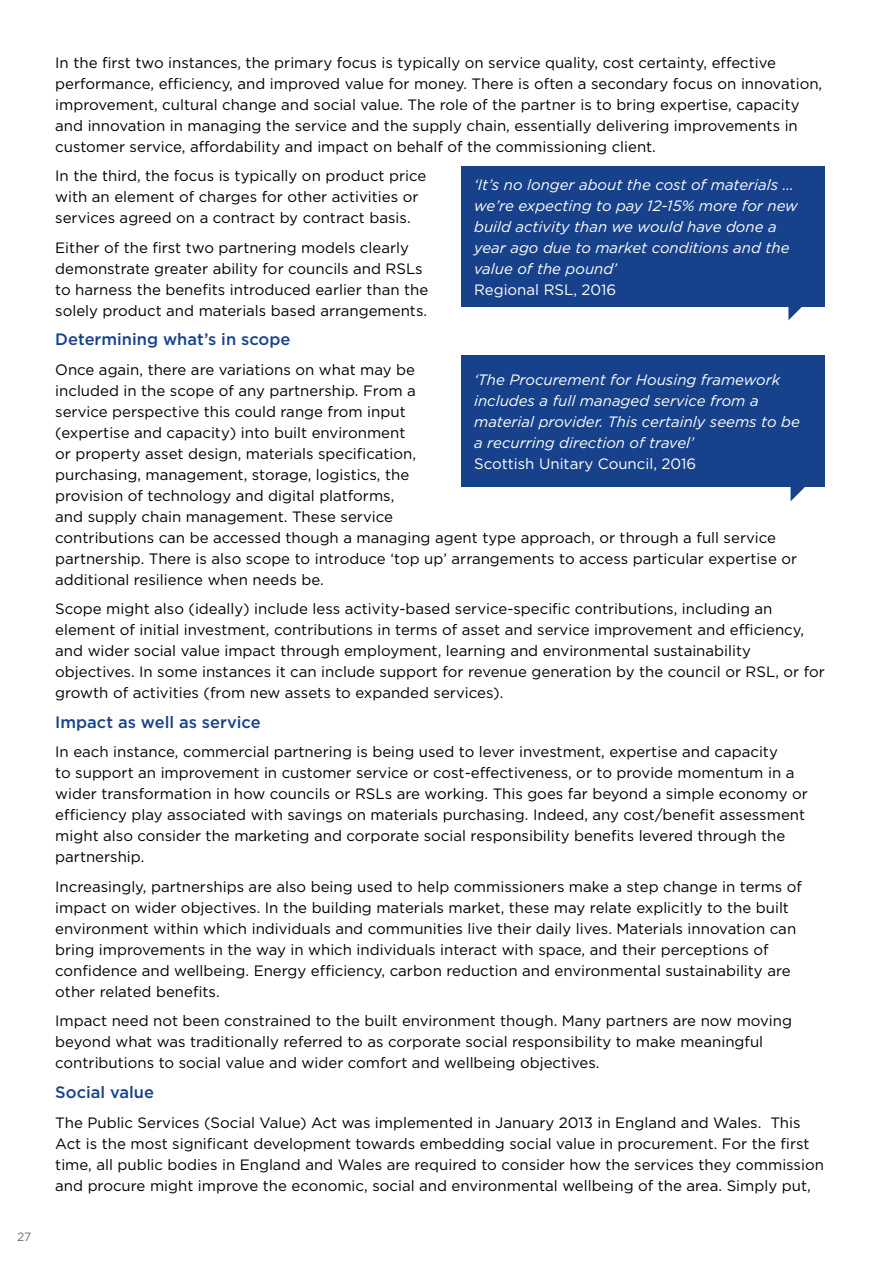
<style>
.page{position:relative;width:893px;height:1263px;background:#fff}
.page>*{position:absolute;margin:0;border:0;box-sizing:border-box;transform-origin:0 0}
.t1{font:500 16.5px "Gotham";color:#17428b}
.t2{font:15px/21px "Gotham";color:#000}
.t3{font:italic 15px/21px "Gotham";color:#fff}
.t4{font:15px "Gotham";color:#fff}
.t5{font:12px "Gotham";color:#706f6f}
</style>
<div class="page">
<div style="left:461px;top:167px;width:364px;height:140px;background:#17428b"></div>
<div style="left:461px;top:355px;width:364px;height:132px;background:#17428b"></div>
<svg style="left:788px;top:307px;width:14px;height:13px"></svg>
<svg style="left:791px;top:487px;width:14px;height:14px"></svg>
<p class="t5" style="left:17px;top:1230px;width:16px">27</p>
<p class="t2" style="left:55px;top:52px;width:768px">In the first two instances, the primary focus is typically on service quality, cost certainty, effective performance, efficiency, and improved value for money. There is often a secondary focus on innovation, improvement, cultural change and social value. The role of the partner is to bring expertise, capacity and innovation in managing the service and the supply chain, essentially delivering improvements in customer service, affordability and impact on behalf of the commissioning client.</p>
<p class="t2" style="left:55px;top:165px;width:373px">In the third, the focus is typically on product price with an element of charges for other activities or services agreed on a contract by contract basis.</p>
<p class="t2" style="left:55px;top:237px;width:375px">Either of the first two partnering models clearly demonstrate greater ability for councils and RSLs to harness the benefits introduced earlier than the solely product and materials based arrangements.</p>
<p class="t1" style="left:55px;top:330px;width:237px">Determining what’s in scope</p>
<p class="t2" style="left:55px;top:359px;width:743px">Once again, there are variations on what may be<br>included in the scope of any partnership. From a<br>service perspective this could range from input<br>(expertise and capacity) into built environment<br>or property asset design, materials specification,<br>purchasing, management, storage, logistics, the<br>provision of technology and digital platforms,<br>and supply chain management. These service<br>contributions can be accessed though a managing agent type approach, or through a full service partnership. There is also scope to introduce ‘top up’ arrangements to access particular expertise or additional resilience when needs be.</p>
<p class="t2" style="left:55px;top:598px;width:771px">Scope might also (ideally) include less activity-based service-specific contributions, including an element of initial investment, contributions in terms of asset and service improvement and efficiency, and wider social value impact through employment, learning and environmental sustainability objectives. In some instances it can include support for revenue generation by the council or RSL, or for growth of activities (from new assets to expanded services).</p>
<p class="t1" style="left:55px;top:713px;width:207px">Impact as well as service</p>
<p class="t2" style="left:55px;top:741px;width:754px">In each instance, commercial partnering is being used to lever investment, expertise and capacity<br>to support an improvement in customer service or cost-effectiveness, or to provide momentum in a wider transformation in how councils or RSLs are working. This goes far beyond a simple economy or efficiency play associated with savings on materials purchasing. Indeed, any cost/benefit assessment might also consider the marketing and corporate social responsibility benefits levered through the partnership.</p>
<p class="t2" style="left:55px;top:876px;width:748px">Increasingly, partnerships are also being used to help commissioners make a step change in terms of impact on wider objectives. In the building materials market, these may relate explicitly to the built environment within which individuals and communities live their daily lives. Materials innovation can bring improvements in the way in which individuals interact with space, and their perceptions of confidence and wellbeing. Energy efficiency, carbon reduction and environmental sustainability are other related benefits.</p>
<p class="t2" style="left:55px;top:1010px;width:738px">Impact need not been constrained to the built environment though. Many partners are now moving beyond what was traditionally referred to as corporate social responsibility to make meaningful contributions to social value and wider comfort and wellbeing objectives.</p>
<p class="t1" style="left:55px;top:1083px;width:100px">Social value</p>
<p class="t2" style="left:55px;top:1111px;width:770px">The Public Services (Social Value) Act was implemented in January 2013 in England and Wales. This Act is the most significant development towards embedding social value in procurement. For the first time, all public bodies in England and Wales are required to consider how the services they commission and procure might improve the economic, social and environmental wellbeing of the area. Simply put,</p>
<p class="t3" style="left:474px;top:174px;width:325px">‘It’s no longer about the cost of materials … we’re expecting to pay 12-15% more for new build activity than we would have done a year ago due to market conditions and the value of the pound’</p>
<p class="t4" style="left:474px;top:282px;width:144px">Regional RSL, 2016</p>
<p class="t3" style="left:474px;top:369px;width:327px">‘The Procurement for Housing framework includes a full managed service from a material provider. This certainly seems to be a recurring direction of travel’</p>
<p class="t4" style="left:474px;top:455px;width:224px">Scottish Unitary Council, 2016</p>
</div>
